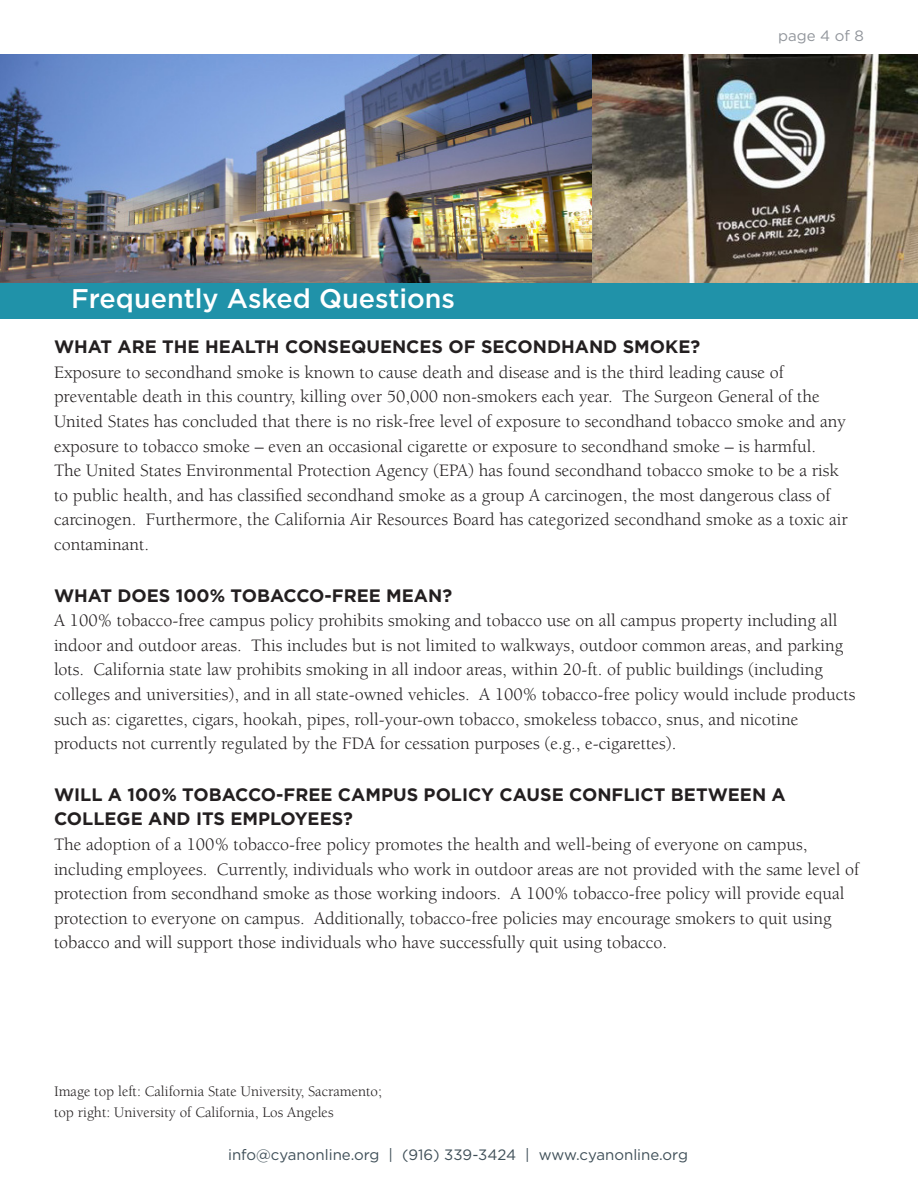
<style>
.page{position:relative;width:918px;height:1188px;background:#fff}
.page>*{position:absolute;margin:0;border:0;box-sizing:border-box;transform-origin:0 0}
.t1{font:500 27px "Gotham";color:#fff}
.p12{font:18px/24.6px "Berkeley";color:#231f20}
.t2{font:700 18px/24.6px "Gotham";color:#231f20}
.p10{font:15px/21.6px "Berkeley";color:#231f20}
.t3{font:15px "Gotham";color:#3f4f58}
.t4{font:15px "Gotham";color:#91959b}
</style>
<div class="page">
<img style="left:0;top:54px;width:593px;height:230px">
<img style="left:593px;top:54px;width:325px;height:230px">
<div style="left:0;top:284px;width:918px;height:35px;background:#2092a9"></div>
<p class="t1" style="left:71px;top:284px;width:385px">Frequently Asked Questions</p>
<p class="t4" style="left:778px;top:27px;width:87px">page 4 of 8</p>
<p class="t2" style="left:54px;top:334px;width:648px">WHAT ARE THE HEALTH CONSEQUENCES OF SECONDHAND SMOKE?</p>
<p class="p12" style="left:54px;top:360px;width:795px">Exposure to secondhand smoke is known to cause death and disease and is the third leading cause of preventable death in this country, killing over 50,000 non-smokers each year. The Surgeon General of the United States has concluded that there is no risk-free level of exposure to secondhand tobacco smoke and any exposure to tobacco smoke – even an occasional cigarette or exposure to secondhand smoke – is harmful.<br>The United States Environmental Protection Agency (EPA) has found secondhand tobacco smoke to be a risk to public health, and has classified secondhand smoke as a group A carcinogen, the most dangerous class of carcinogen. Furthermore, the California Air Resources Board has categorized secondhand smoke as a toxic air contaminant.</p>
<h2 class="t2" style="left:54px;top:582px;width:400px">WHAT DOES 100% TOBACCO-FREE MEAN?</h2>
<p class="p12" style="left:54px;top:609px;width:803px">A 100% tobacco-free campus policy prohibits smoking and tobacco use on all campus property including all indoor and outdoor areas. This includes but is not limited to walkways, outdoor common areas, and parking lots. California state law prohibits smoking in all indoor areas, within 20-ft. of public buildings (including colleges and universities), and in all state-owned vehicles. A 100% tobacco-free policy would include products such as: cigarettes, cigars, hookah, pipes, roll-your-own tobacco, smokeless tobacco, snus, and nicotine products not currently regulated by the FDA for cessation purposes (e.g., e-cigarettes).</p>
<h2 class="t2" style="left:54px;top:782px;width:733px">WILL A 100% TOBACCO-FREE CAMPUS POLICY CAUSE CONFLICT BETWEEN A<br>COLLEGE AND ITS EMPLOYEES?</h2>
<p class="p12" style="left:54px;top:832px;width:807px">The adoption of a 100% tobacco-free policy promotes the health and well-being of everyone on campus, including employees. Currently, individuals who work in outdoor areas are not provided with the same level of protection from secondhand smoke as those working indoors. A 100% tobacco-free policy will provide equal protection to everyone on campus. Additionally, tobacco-free policies may encourage smokers to quit using tobacco and will support those individuals who have successfully quit using tobacco.</p>
<p class="p10" style="left:54px;top:1081px;width:329px">Image top left: California State University, Sacramento; top right: University of California, Los Angeles</p>
<p class="t3" style="left:228px;top:1147px;width:461px">info@cyanonline.org | (916) 339-3424 | www.cyanonline.org</p>
</div>
